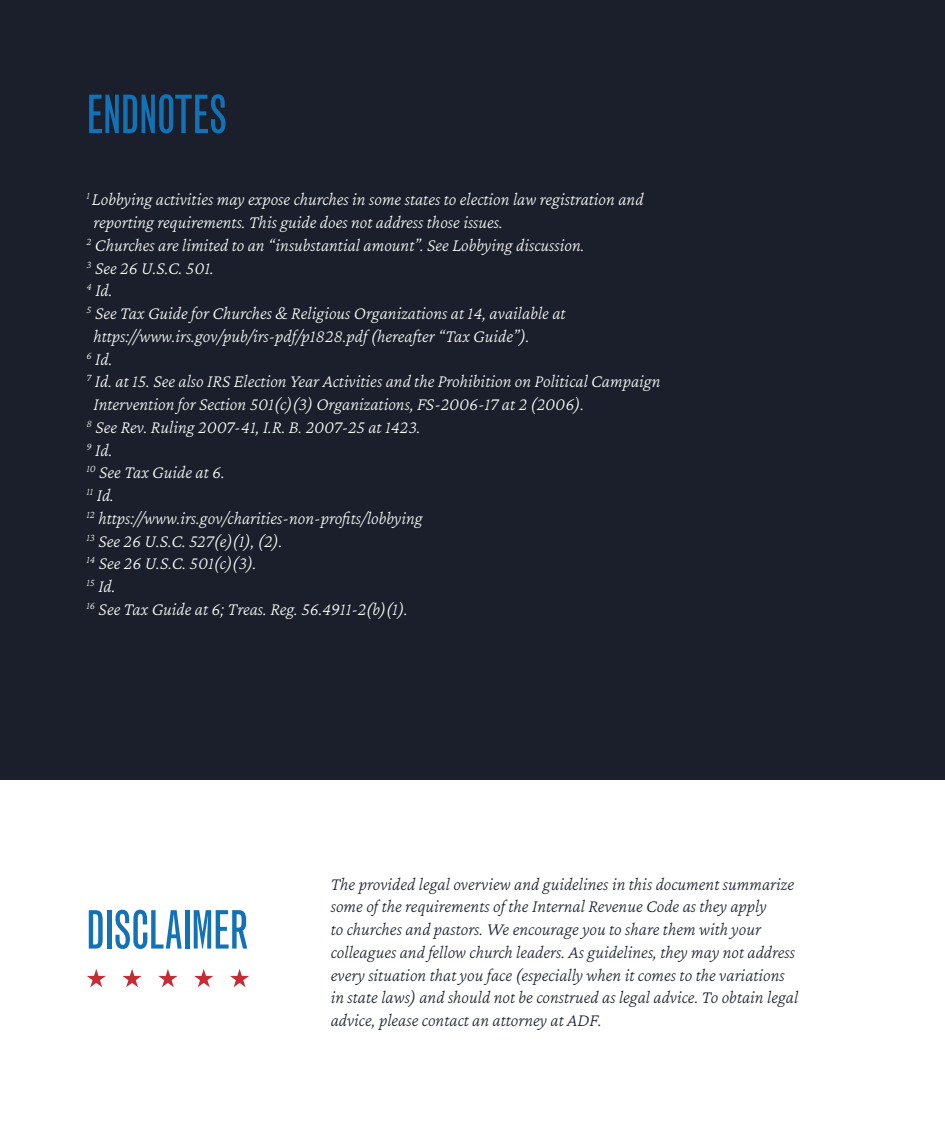
<style>
.page{position:relative;width:945px;height:1134px;background:#fff}
.page>*{position:absolute;margin:0;border:0;box-sizing:border-box;transform-origin:0 0}
.t1{font:52.5px "Grotesque MT Std Extra Cond";color:#1372b6}
.t2{font:italic 200 18.38px "Crimson Pro";color:#fff}
.t3{font:italic 200 18.38px/22.8px "Crimson Pro";color:#1a1f2b}
</style>
<div class="page">
<div style="left:0;top:0;width:945px;height:780px;background:#1a1f2b"></div>
<svg style="left:122px;top:969px;width:20px;height:18px"></svg>
<svg style="left:87px;top:969px;width:19px;height:18px"></svg>
<svg style="left:158px;top:969px;width:20px;height:18px"></svg>
<svg style="left:230px;top:969px;width:19px;height:18px"></svg>
<svg style="left:194px;top:969px;width:19px;height:18px"></svg>
<p class="t1" style="left:87px;top:83px;width:142px">ENDNOTES</p>
<p class="t2" style="left:87px;top:188px;width:558px"><sup>1</sup> Lobbying activities may expose churches in some states to election law registration and</p>
<p class="t2" style="left:93px;top:211px;width:411px">reporting requirements. This guide does not address those issues.</p>
<p class="t2" style="left:87px;top:233px;width:499px"><sup>2</sup> Churches are limited to an “insubstantial amount”. See Lobbying discussion.</p>
<p class="t2" style="left:87px;top:256px;width:129px"><sup>3</sup> See 26 U.S.C. 501.</p>
<p class="t2" style="left:87px;top:279px;width:27px"><sup>4</sup> Id.</p>
<p class="t2" style="left:87px;top:302px;width:481px"><sup>5</sup> See Tax Guide for Churches &amp; Religious Organizations at 14, available at</p>
<p class="t2" style="left:93px;top:324px;width:438px">https://www.irs.gov/pub/irs-pdf/p1828.pdf (hereafter “Tax Guide”).</p>
<p class="t2" style="left:87px;top:347px;width:27px"><sup>6</sup> Id.</p>
<p class="t2" style="left:87px;top:370px;width:575px"><sup>7</sup> Id. at 15. See also IRS Election Year Activities and the Prohibition on Political Campaign</p>
<p class="t2" style="left:93px;top:393px;width:492px">Intervention for Section 501(c)(3) Organizations, FS-2006-17 at 2 (2006).</p>
<p class="t2" style="left:87px;top:415px;width:335px"><sup>8</sup> See Rev. Ruling 2007-41, I.R. B. 2007-25 at 1423.</p>
<p class="t2" style="left:87px;top:438px;width:27px"><sup>9</sup> Id.</p>
<p class="t2" style="left:87px;top:461px;width:140px"><sup>10</sup> See Tax Guide at 6.</p>
<p class="t2" style="left:87px;top:484px;width:29px"><sup>11</sup> Id.</p>
<p class="t2" style="left:87px;top:506px;width:338px"><sup>12</sup> https://www.irs.gov/charities-non-profits/lobbying</p>
<p class="t2" style="left:87px;top:529px;width:197px"><sup>13</sup> See 26 U.S.C. 527(e)(1), (2).</p>
<p class="t2" style="left:87px;top:552px;width:172px"><sup>14</sup> See 26 U.S.C. 501(c)(3).</p>
<p class="t2" style="left:87px;top:575px;width:30px"><sup>15</sup> Id.</p>
<p class="t2" style="left:87px;top:597px;width:323px"><sup>16</sup> See Tax Guide at 6; Treas. Reg. 56.4911-2(b)(1).</p>
<p class="t1" style="left:87px;top:899px;width:163px">DISCLAIMER</p>
<p class="t3" style="left:331px;top:872px;width:465px">The provided legal overview and guidelines in this document summarize some of the requirements of the Internal Revenue Code as they apply</p>
<p class="t3" style="left:331px;top:918px;width:432px">to churches and pastors. We encourage you to share them with your</p>
<p class="t3" style="left:331px;top:940px;width:469px">colleagues and fellow church leaders. As guidelines, they may not address every situation that you face (especially when it comes to the variations in state laws) and should not be construed as legal advice. To obtain legal advice, please contact an attorney at ADF.</p>
</div>
